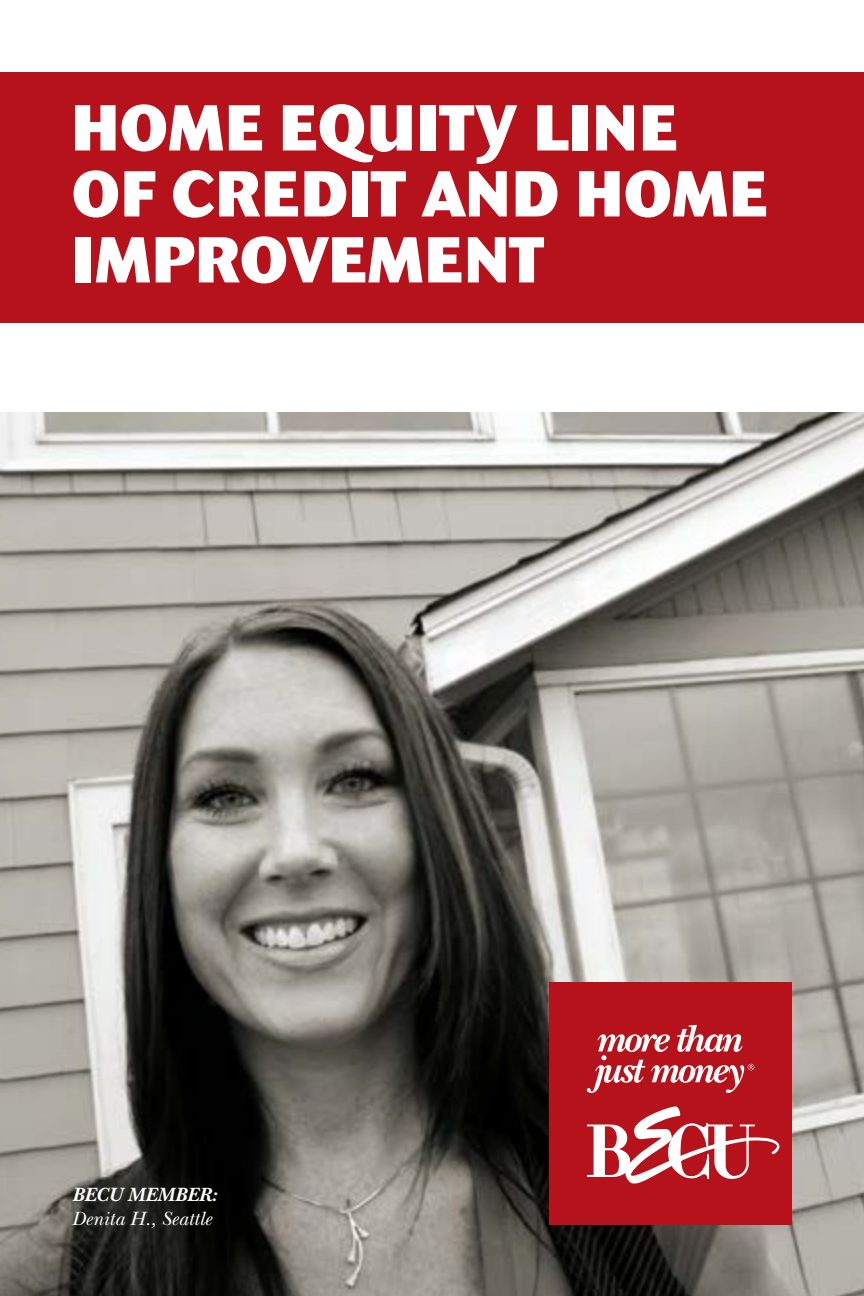
<style>
.page{position:relative;width:864px;height:1296px;background:#fff}
.page>*{position:absolute;margin:0;border:0;box-sizing:border-box;transform-origin:0 0}
.t1{font:800 64px/66px "Cosmos";letter-spacing:.02em;color:#fff;scale:.9 1}
.t2{font:italic 20px "New Baskerville Std";color:#fff}
.t3{font:italic 700 20px "New Baskerville Std";color:#fff}
</style>
<div class="page">
<img style="left:0;top:412px;width:864px;height:884px">
<div style="left:0;top:72px;width:864px;height:251px;background:#b5121b"></div>
<div style="left:549px;top:982px;width:243px;height:243px;background:#b5121b"></div>
<svg style="left:587px;top:1106px;width:193px;height:78px"></svg>
<svg style="left:587px;top:1025px;width:167px;height:68px"></svg>
<p class="t1" style="left:72px;top:96px;width:774px">HOME EQUITY LINE<br>OF CREDIT AND HOME<br>IMPROVEMENT</p>
<p class="t3" style="left:72px;top:1183px;width:147px">BECU MEMBER:</p>
<p class="t2" style="left:72px;top:1207px;width:141px">Denita H., Seattle</p>
</div>
